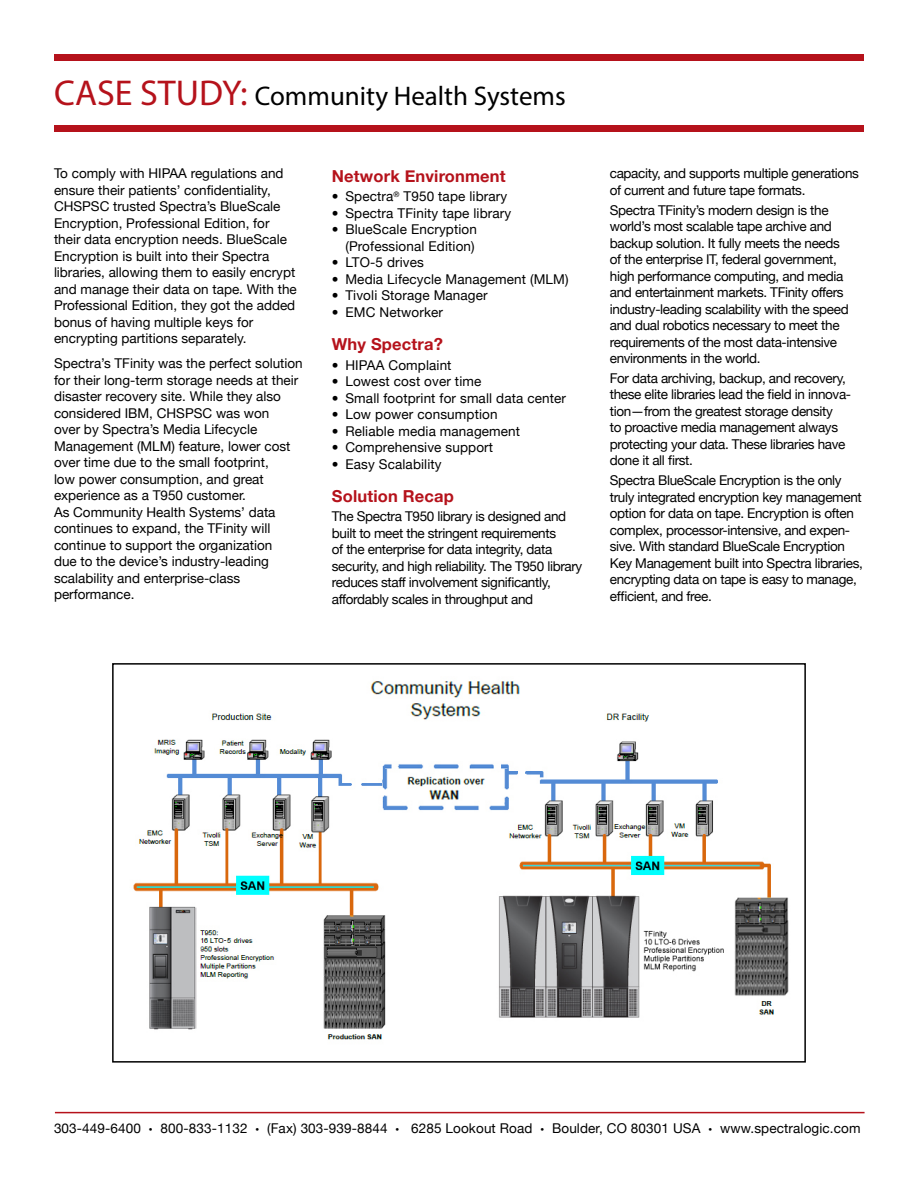
<style>
.page{position:relative;width:918px;height:1188px;background:#fff}
.page>*{position:absolute;margin:0;border:0;box-sizing:border-box;transform-origin:0 0}
.t1{font:27px "Myriad Pro";color:#000}
.t2{font:700 16.5px "Helvetica Neue";letter-spacing:.01em;color:#b5121b}
.t3{font:13.5px/16.5px "Helvetica Neue";color:#000}
.t4{font:13.5px/16.5px "Helvetica Neue";letter-spacing:-.025em;color:#000}
.s1{font-size:36px;color:#b5121b}
.s2{font-size:7.5px}
</style>
<div class="page">
<hr style="left:55px;top:1112px;width:810px;height:1px;background:#b5121b">
<div style="left:54px;top:54px;width:810px;height:6px;background:#b5121b"></div>
<div style="left:54px;top:125px;width:810px;height:7px;background:#b5121b"></div>
<img style="left:133px;top:681px;width:656px;height:359px">
<div style="left:112px;top:663px;width:694px;height:400px;border:2px solid #000"></div>
<h1 class="t1" style="left:54px;top:79px;width:513px"><span class="s1">CASE STUDY:</span> Community Health Systems</h1>
<p class="t3" style="left:54px;top:165px;width:244px">To comply with HIPAA regulations and ensure their patients’ confidentiality, CHSPSC trusted Spectra’s BlueScale Encryption, Professional Edition, for their data encryption needs. BlueScale Encryption is built into their Spectra libraries, allowing them to easily encrypt and manage their data on tape. With the Professional Edition, they got the added bonus of having multiple keys for encrypting partitions separately.</p>
<p class="t3" style="left:54px;top:355px;width:250px">Spectra’s TFinity was the perfect solution for their long-term storage needs at their disaster recovery site. While they also considered IBM, CHSPSC was won<br>over by Spectra’s Media Lifecycle Management (MLM) feature, lower cost over time due to the small footprint,<br>low power consumption, and great experience as a T950 customer.<br>As Community Health Systems’ data continues to expand, the TFinity will continue to support the organization<br>due to the device’s industry-leading scalability and enterprise-class performance.</p>
<p class="t2" style="left:332px;top:165px;width:175px">Network Environment</p>
<p class="t3" style="left:332px;top:188px;width:177px">• Spectra<sup>®</sup> T950 tape library</p>
<p class="t3" style="left:332px;top:205px;width:181px">• Spectra TFinity tape library</p>
<p class="t3" style="left:332px;top:221px;width:147px;text-align:right">• BlueScale Encryption (Professional Edition)</p>
<p class="t3" style="left:332px;top:254px;width:94px">• LTO-5 drives</p>
<p class="t3" style="left:332px;top:271px;width:238px">• Media Lifecycle Management (MLM)</p>
<p class="t3" style="left:332px;top:287px;width:157px">• Tivoli Storage Manager</p>
<p class="t3" style="left:332px;top:304px;width:113px">• EMC Networker</p>
<p class="t2" style="left:332px;top:334px;width:112px">Why Spectra?</p>
<p class="t3" style="left:332px;top:356px;width:121px">• HIPAA Complaint</p>
<p class="t3" style="left:332px;top:373px;width:151px">• Lowest cost over time</p>
<p class="t3" style="left:332px;top:389px;width:236px">• Small footprint for small data center</p>
<p class="t3" style="left:332px;top:406px;width:167px">• Low power consumption</p>
<p class="t3" style="left:332px;top:422px;width:190px">• Reliable media management</p>
<p class="t3" style="left:332px;top:439px;width:163px">• Comprehensive support</p>
<p class="t3" style="left:332px;top:455px;width:111px">• Easy Scalability</p>
<p class="t2" style="left:332px;top:485px;width:123px">Solution Recap</p>
<p class="t4" style="left:332px;top:508px;width:252px">The Spectra T950 library is designed and built to meet the stringent requirements<br>of the enterprise for data integrity, data security, and high reliability. The T950 library reduces staff involvement significantly, affordably scales in throughput and</p>
<p class="t4" style="left:610px;top:165px;width:251px">capacity, and supports multiple generations of current and future tape formats.</p>
<p class="t4" style="left:610px;top:201px;width:240px">Spectra TFinity’s modern design is the world’s most scalable tape archive and backup solution. It fully meets the needs of the enterprise IT, federal government, high performance computing, and media and entertainment markets. TFinity offers industry-leading scalability with the speed and dual robotics necessary to meet the requirements of the most data-intensive environments in the world.</p>
<p class="t4" style="left:610px;top:370px;width:243px">For data archiving, backup, and recovery, these elite libraries lead the field in innova&shy;tion—from the greatest storage density<br>to proactive media management always protecting your data. These libraries have done it all first.</p>
<p class="t4" style="left:610px;top:472px;width:255px">Spectra BlueScale Encryption is the only truly integrated encryption key management option for data on tape. Encryption is often complex, processor-intensive, and expen&shy;sive. With standard BlueScale Encryption Key Management built into Spectra libraries, encrypting data on tape is easy to manage, efficient, and free.</p>
<p class="t3" style="left:54px;top:1120px;width:808px">303-449-6400 <span class="s2">•</span> 800-833-1132 <span class="s2">•</span> (Fax) 303-939-8844 <span class="s2">•</span> 6285 Lookout Road <span class="s2">•</span> Boulder, CO 80301 USA <span class="s2">•</span> www.spectralogic.com</p>
</div>
